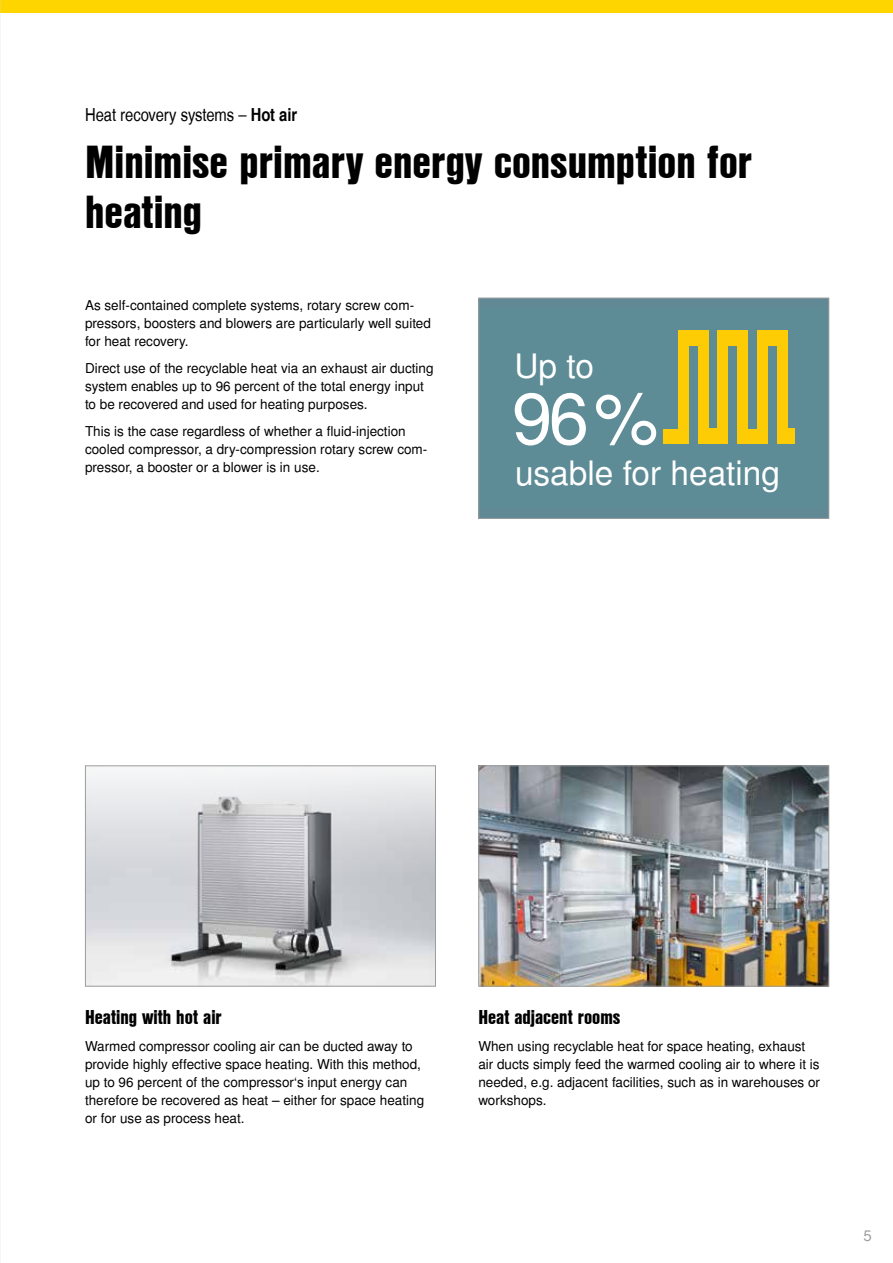
<style>
.page{position:relative;width:893px;height:1263px;background:#fff}
.page>*{position:absolute;margin:0;border:0;box-sizing:border-box;transform-origin:0 0}
.t1{font:71.85px "Nimbus San L";color:#fff}
.t2{font:45px/49.5px "Nimbus San L Bla Con";color:#000}
.t3{font:33.45px "Nimbus San L";color:#fff}
.t4{font:19.5px "Nimbus San L Bla Con";color:#000}
.t5{font:18px "Nimbus San L Reg Con";color:#000}
.t6{font:15px "Nimbus San L";color:#9c9d9d}
.t7{font:13.5px/18px "Nimbus San L";color:#000}
.s1{font-family:"Nimbus San L Bol Con"}
</style>
<div class="page">
<div style="left:0;top:0;width:893px;height:13px;background:#ffd500"></div>
<img style="left:0;top:0;width:1px;height:1263px">
<img style="left:87px;top:767px;width:347px;height:217px">
<div style="left:85px;top:765px;width:351px;height:221px;border:1px solid #9c9d9d"></div>
<div style="left:479px;top:298px;width:350px;height:220px;background:#608995"></div>
<div style="left:663px;top:429px;width:26px;height:15px;background:#fecc04"></div>
<div style="left:678px;top:332px;width:11px;height:112px;background:#fecc04"></div>
<div style="left:678px;top:331px;width:31px;height:15px;background:#fecc04"></div>
<div style="left:698px;top:331px;width:11px;height:113px;background:#fecc04"></div>
<div style="left:699px;top:428px;width:29px;height:16px;background:#fecc04"></div>
<div style="left:717px;top:332px;width:11px;height:112px;background:#fecc04"></div>
<div style="left:717px;top:331px;width:31px;height:15px;background:#fecc04"></div>
<div style="left:737px;top:331px;width:11px;height:113px;background:#fecc04"></div>
<div style="left:742px;top:429px;width:26px;height:15px;background:#fecc04"></div>
<div style="left:757px;top:332px;width:11px;height:112px;background:#fecc04"></div>
<div style="left:757px;top:331px;width:31px;height:15px;background:#fecc04"></div>
<div style="left:777px;top:331px;width:11px;height:113px;background:#fecc04"></div>
<div style="left:778px;top:428px;width:17px;height:16px;background:#fecc04"></div>
<div style="left:478px;top:298px;width:351px;height:221px;border:1px solid #9c9d9d"></div>
<img style="left:480px;top:767px;width:347px;height:217px">
<div style="left:478px;top:765px;width:351px;height:221px;border:1px solid #9c9d9d"></div>
<h3 class="t5" style="left:85px;top:104px;width:214px">Heat recovery systems – <span class="s1">Hot air</span></h3>
<h2 class="t2" style="left:85px;top:136px;width:668px">Minimise primary energy consumption for heating</h2>
<p class="t7" style="left:85px;top:297px;width:347px">As self-contained complete systems, rotary screw com&shy;pressors, boosters and blowers are particularly well suited for heat recovery.</p>
<p class="t7" style="left:85px;top:360px;width:350px">Direct use of the recyclable heat via an exhaust air ducting system enables up to 96 percent of the total energy input to be recovered and used for heating purposes.</p>
<p class="t7" style="left:85px;top:423px;width:344px">This is the case regardless of whether a fluid-injection cooled compressor, a dry-compression rotary screw com&shy;pressor, a booster or a blower is in use.</p>
<h3 class="t3" style="left:514px;top:346px;width:81px">Up to</h3>
<h1 class="t1" style="left:512px;top:375px;width:148px">96%</h1>
<h3 class="t3" style="left:515px;top:453px;width:267px">usable for heating</h3>
<h3 class="t4" style="left:85px;top:1003px;width:138px">Heating with hot air</h3>
<p class="t7" style="left:85px;top:1038px;width:341px">Warmed compressor cooling air can be ducted away to provide highly effective space heating. With this method, up to 96 percent of the compressor‘s input energy can therefore be recovered as heat – either for space heating or for use as process heat.</p>
<h3 class="t4" style="left:478px;top:1003px;width:144px">Heat adjacent rooms</h3>
<p class="t7" style="left:478px;top:1038px;width:343px">When using recyclable heat for space heating, exhaust air ducts simply feed the warmed cooling air to where it is needed, e.g. adjacent facilities, such as in warehouses or workshops.</p>
<p class="t6" style="left:863px;top:1226px;width:10px">5</p>
</div>
